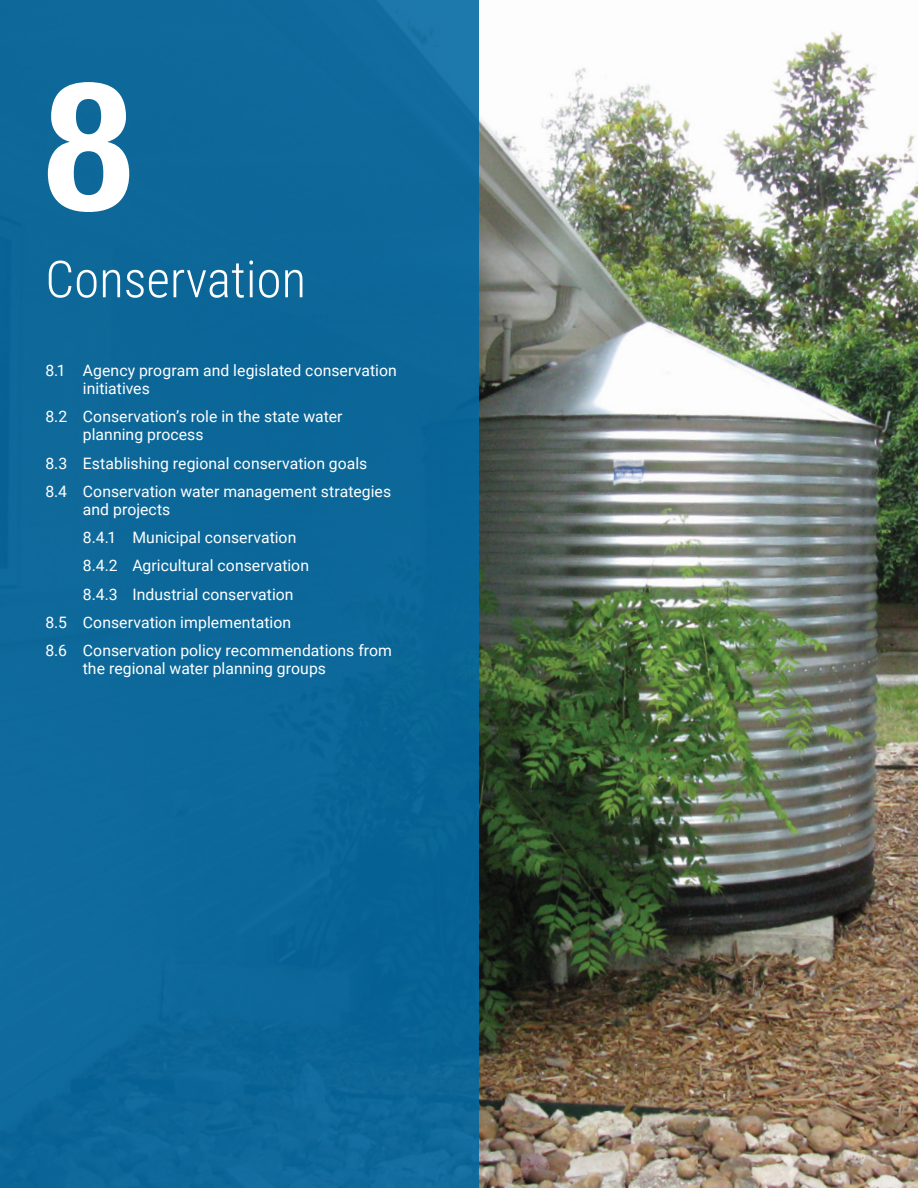
<style>
.page{position:relative;width:918px;height:1188px;background:#fff}
.page>*{position:absolute;margin:0;border:0;box-sizing:border-box;transform-origin:0 0}
.Chapter_Number{font:700 condensed 180px "Helvetica Neue LT Std";color:#fff}
.Chapter_Header{font:300 51px "Roboto Condensed";color:#fff}
.Chapter_TOC_two_tabs{font:15.75px/18px "Roboto";letter-spacing:.005em;color:#fff}
</style>
<div class="page">
<img style="left:479px;top:31px;width:439px;height:1157px">
<div style="left:0;top:0;width:479px;height:1188px;background:#0d689a"></div>
<p class="Chapter_Number" style="left:45px;top:37px;width:88px">8</p>
<p class="Chapter_Header" style="left:45px;top:243px;width:262px">Conservation</p>
<p class="Chapter_TOC_two_tabs" style="left:83px;top:361px;width:315px;text-indent:-38px">8.1 Agency program and legislated conservation initiatives</p>
<p class="Chapter_TOC_two_tabs" style="left:83px;top:407px;width:261px;text-indent:-38px">8.2 Conservation’s role in the state water planning process</p>
<p class="Chapter_TOC_two_tabs" style="left:45px;top:453px;width:323px">8.3 Establishing regional conservation goals</p>
<p class="Chapter_TOC_two_tabs" style="left:83px;top:482px;width:310px;text-indent:-38px">8.4 Conservation water management strategies and projects</p>
<p class="Chapter_TOC_two_tabs" style="left:83px;top:528px;width:215px">8.4.1 Municipal conservation</p>
<p class="Chapter_TOC_two_tabs" style="left:83px;top:556px;width:228px">8.4.2 Agricultural conservation</p>
<p class="Chapter_TOC_two_tabs" style="left:83px;top:584px;width:212px">8.4.3 Industrial conservation</p>
<p class="Chapter_TOC_two_tabs" style="left:45px;top:613px;width:247px">8.5 Conservation implementation</p>
<p class="Chapter_TOC_two_tabs" style="left:83px;top:641px;width:311px;text-indent:-38px">8.6 Conservation policy recommendations from the regional water planning groups</p>
</div>
